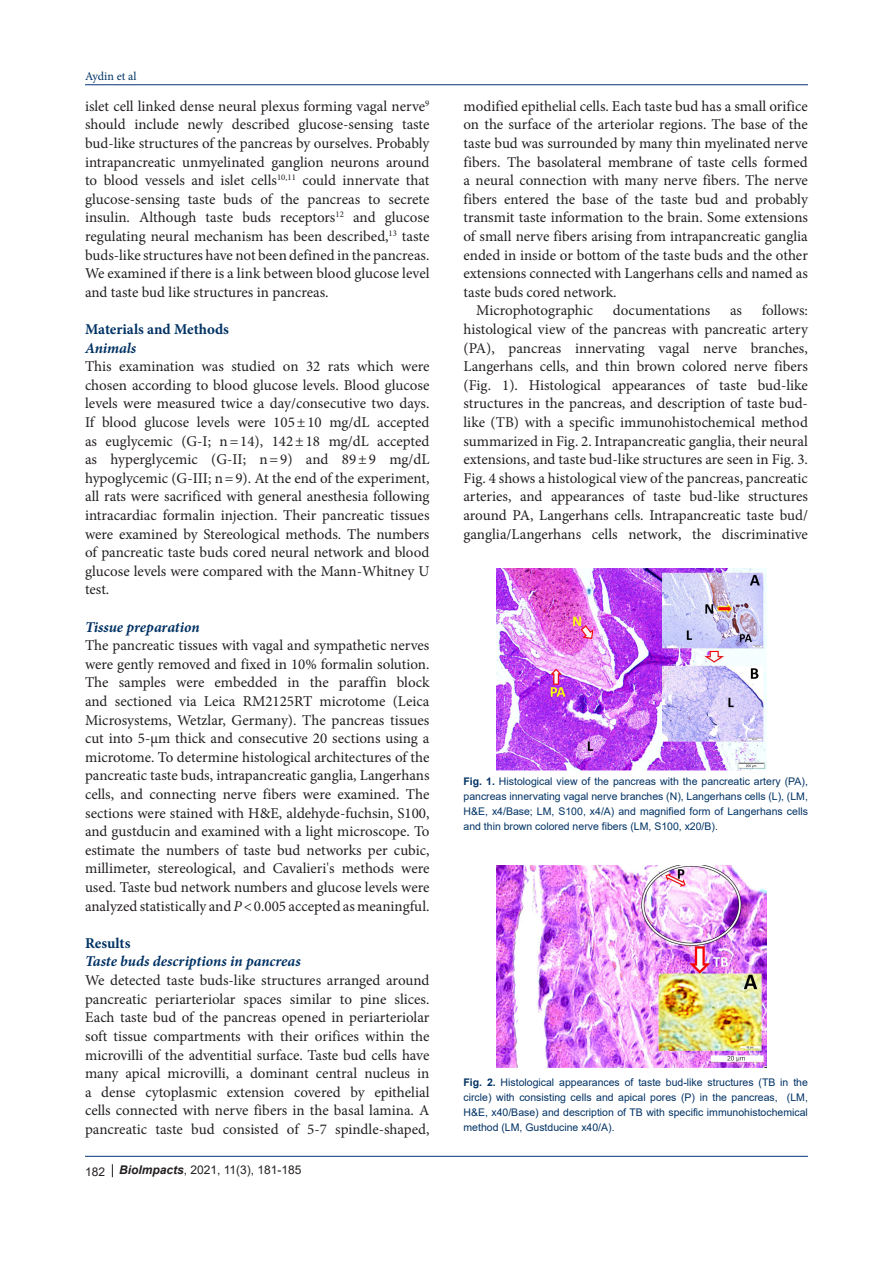
<style>
.page{position:relative;width:893px;height:1263px;background:#fff}
.page>*{position:absolute;margin:0;border:0;box-sizing:border-box;transform-origin:0 0}
.t1{font:15px/18.6px "Minion Pro";letter-spacing:-.005em;color:#231f20;text-align:justify}
.t2{font:italic 700 15px "Minion Pro";letter-spacing:-.005em;color:#003264}
.t3{font:700 15px "Minion Pro";color:#003264}
.t4{font:12px "Arial";color:#231f20}
.t5{font:12px "Minion Pro";color:#003466}
.t6{font:10.5px/15px "Arial";color:#003264;text-align:justify}
.s1{font-style:italic}
.s2{font-weight:700;font-style:italic}
.s3{font-weight:700}
</style>
<div class="page">
<hr style="left:85px;top:84px;width:723px;height:1px;background:#053278">
<hr style="left:85px;top:1156px;width:723px;height:1px;background:#053278">
<svg style="left:112px;top:1164px;width:1px;height:13px"></svg>
<img style="left:497px;top:568px;width:270px;height:203px">
<img style="left:497px;top:866px;width:270px;height:202px">
<p class="t5" style="left:85px;top:68px;width:53px">Aydin et al</p>
<p class="t1" style="left:85px;top:97px;width:346px">islet cell linked dense neural plexus forming vagal nerve<sup>9 </sup>should include newly described glucose-sensing taste bud-like structures of the pancreas by ourselves. Probably intrapancreatic unmyelinated ganglion neurons around to blood vessels and islet cells<sup>10,11</sup> could innervate that glucose-sensing taste buds of the pancreas to secrete insulin. Although taste buds receptors<sup>12</sup> and glucose regulating neural mechanism has been described,<sup>13</sup> taste buds-like structures have not been defined in the pancreas.<br>We examined if there is a link between blood glucose level and taste bud like structures in pancreas.</p>
<p class="t3" style="left:85px;top:319px;width:145px">Materials and Methods</p>
<p class="t2" style="left:85px;top:337px;width:53px">Animals</p>
<p class="t1" style="left:85px;top:357px;width:346px">This examination was studied on 32 rats which were chosen according to blood glucose levels. Blood glucose levels were measured twice a day/consecutive two days.<br>If blood glucose levels were 105±10 mg/dL accepted as euglycemic (G-I; n=14), 142±18 mg/dL accepted as hyperglycemic (G-II; n=9) and 89±9 mg/dL hypoglycemic (G-III; n=9). At the end of the experiment, all rats were sacrificed with general anesthesia following intracardiac formalin injection. Their pancreatic tissues were examined by Stereological methods. The numbers of pancreatic taste buds cored neural network and blood glucose levels were compared with the Mann-Whitney U test.</p>
<p class="t2" style="left:85px;top:616px;width:116px">Tissue preparation</p>
<p class="t1" style="left:85px;top:636px;width:346px">The pancreatic tissues with vagal and sympathetic nerves were gently removed and fixed in 10% formalin solution.<br>The samples were embedded in the paraffin block and sectioned via Leica RM2125RT microtome (Leica Microsystems, Wetzlar, Germany). The pancreas tissues cut into 5-µm thick and consecutive 20 sections using a microtome. To determine histological architectures of the pancreatic taste buds, intrapancreatic ganglia, Langerhans cells, and connecting nerve fibers were examined. The sections were stained with H&amp;E, aldehyde-fuchsin, S100, and gustducin and examined with a light microscope. To estimate the numbers of taste bud networks per cubic, millimeter, stereological, and Cavalieri's methods were used. Taste bud network numbers and glucose levels were analyzed statistically and <span class="s1">P</span>&lt;0.005 accepted as meaningful.</p>
<p class="t3" style="left:85px;top:932px;width:47px">Results</p>
<p class="t2" style="left:85px;top:951px;width:217px">Taste buds descriptions in pancreas</p>
<p class="t1" style="left:85px;top:971px;width:346px">We detected taste buds-like structures arranged around pancreatic periarteriolar spaces similar to pine slices.<br>Each taste bud of the pancreas opened in periarteriolar soft tissue compartments with their orifices within the microvilli of the adventitial surface. Taste bud cells have many apical microvilli, a dominant central nucleus in a dense cytoplasmic extension covered by epithelial cells connected with nerve fibers in the basal lamina. A pancreatic taste bud consisted of 5-7 spindle-shaped,</p>
<p class="t4" style="left:85px;top:1162px;width:218px">182 <span class="s2">BioImpacts</span>, 2021, 11(3), 181-185</p>
<p class="t1" style="left:463px;top:97px;width:346px">modified epithelial cells. Each taste bud has a small orifice on the surface of the arteriolar regions. The base of the taste bud was surrounded by many thin myelinated nerve fibers. The basolateral membrane of taste cells formed a neural connection with many nerve fibers. The nerve fibers entered the base of the taste bud and probably transmit taste information to the brain. Some extensions of small nerve fibers arising from intrapancreatic ganglia ended in inside or bottom of the taste buds and the other extensions connected with Langerhans cells and named as taste buds cored network.</p>
<p class="t1" style="left:476px;top:301px;width:118px">Microphotographic</p>
<p class="t1" style="left:613px;top:301px;width:99px">documentations</p>
<p class="t1" style="left:730px;top:301px;width:14px">as</p>
<p class="t1" style="left:463px;top:301px;width:346px;text-indent:298px">follows: histological view of the pancreas with pancreatic artery (PA), pancreas innervating vagal nerve branches, Langerhans cells, and thin brown colored nerve fibers (Fig. 1). Histological appearances of taste bud-like structures in the pancreas, and description of taste bud&shy;like (TB) with a specific immunohistochemical method summarized in Fig. 2. Intrapancreatic ganglia, their neural extensions, and taste bud-like structures are seen in Fig. 3.<br>Fig. 4 shows a histological view of the pancreas, pancreatic arteries, and appearances of taste bud-like structures around PA, Langerhans cells. Intrapancreatic taste bud/ ganglia/Langerhans cells network, the discriminative</p>
<p class="t6" style="left:463px;top:773px;width:346px"><span class="s3">Fig. 1.</span> Histological view of the pancreas with the pancreatic artery (PA), pancreas innervating vagal nerve branches (N), Langerhans cells (L), (LM, H&amp;E, x4/Base; LM, S100, x4/A) and magnified form of Langerhans cells and thin brown colored nerve fibers (LM, S100, x20/B).</p>
<p class="t6" style="left:463px;top:1074px;width:346px"><span class="s3">Fig. 2.</span> Histological appearances of taste bud-like structures (TB in the circle) with consisting cells and apical pores (P) in the pancreas, (LM, H&amp;E, x40/Base) and description of TB with specific immunohistochemical method (LM, Gustducine x40/A).</p>
</div>
